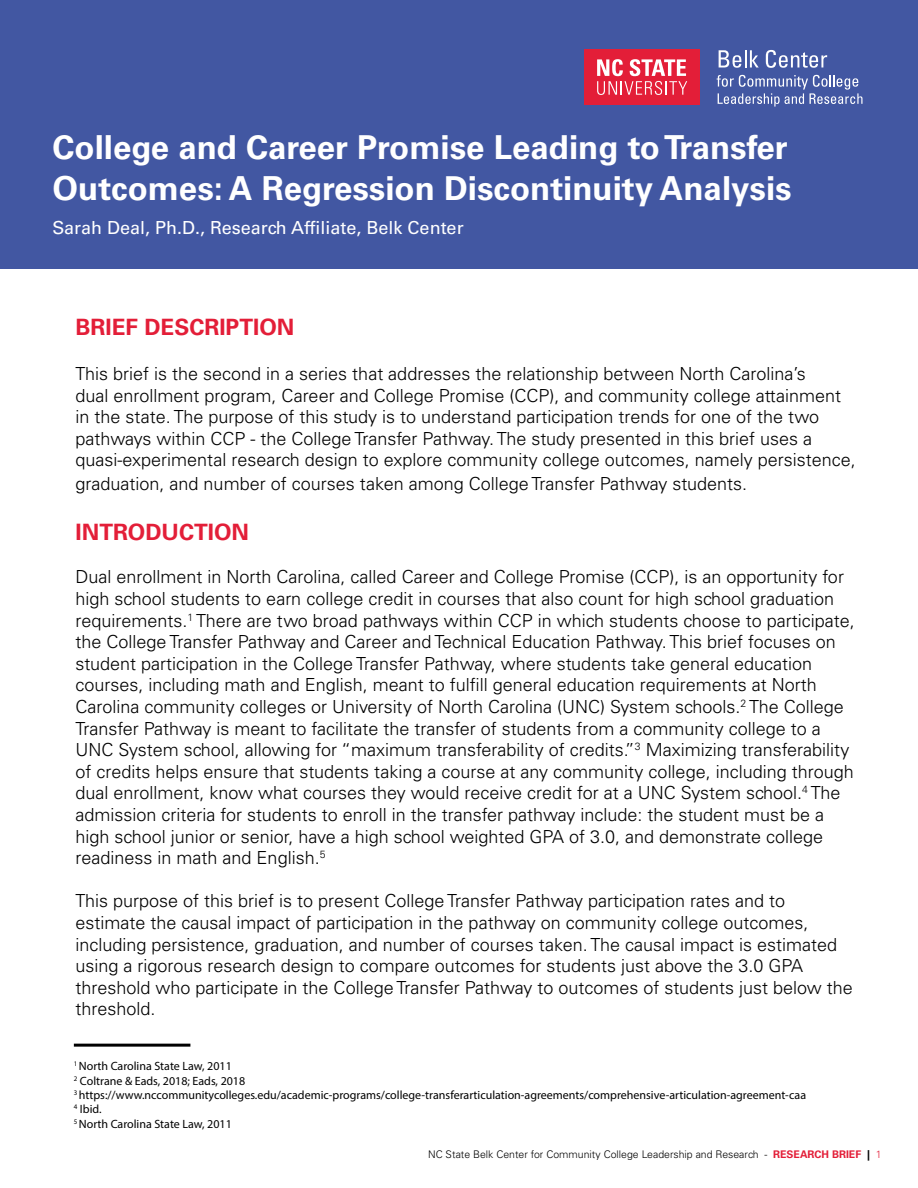
<style>
.page{position:relative;width:918px;height:1188px;background:#fff}
.page>*{position:absolute;margin:0;border:0;box-sizing:border-box;transform-origin:0 0}
.t1{font:700 33px/40.5px "Univers LT Std";color:#fff}
.t2{font:700 22.5px "Univers LT Std";color:#e31e38}
.t3{font:300 18px/21.6px "Univers LT Std";color:#000}
.t4{font:18px "Univers LT Std";color:#fff}
.t5{font:12px/14.4px "Myriad Pro";color:#000}
.t6{font:300 10.5px "Univers LT Std";color:#000}
.s1{font-weight:700;color:#e31e38}
.s2{font-weight:700}
.s3{color:#e31e38}
</style>
<div class="page">
<div style="left:0;top:0;width:918px;height:268px;background:#4257a2"></div>
<div style="left:584px;top:50px;width:115px;height:55px;background:#e31e38"></div>
<svg style="left:597px;top:59px;width:90px;height:36px"></svg>
<svg style="left:719px;top:50px;width:40px;height:18px"></svg>
<svg style="left:766px;top:50px;width:61px;height:18px"></svg>
<svg style="left:717px;top:75px;width:145px;height:32px"></svg>
<hr style="left:74px;top:1044px;width:116px;height:3px;background:#000">
<h1 class="t1" style="left:52px;top:128px;width:741px">College and Career Promise Leading to Transfer<br>Outcomes: A Regression Discontinuity Analysis</h1>
<p class="t4" style="left:52px;top:217px;width:413px">Sarah Deal, Ph.D., Research Affiliate, Belk Center</p>
<p class="t2" style="left:76px;top:314px;width:220px">BRIEF DESCRIPTION</p>
<p class="t3" style="left:76px;top:363px;width:782px">This brief is the second in a series that addresses the relationship between North Carolina’s<br>dual enrollment program, Career and College Promise (CCP), and community college attainment in the state. The purpose of this study is to understand participation trends for one of the two pathways within CCP - the College Transfer Pathway. The study presented in this brief uses a quasi-experimental research design to explore community college outcomes, namely persistence,</p>
<p class="t3" style="left:76px;top:473px;width:673px">graduation, and number of courses taken among College Transfer Pathway students.</p>
<p class="t2" style="left:76px;top:519px;width:175px">INTRODUCTION</p>
<p class="t3" style="left:76px;top:566px;width:781px">Dual enrollment in North Carolina, called Career and College Promise (CCP), is an opportunity for high school students to earn college credit in courses that also count for high school graduation requirements.<sup>1</sup> There are two broad pathways within CCP in which students choose to participate, the College Transfer Pathway and Career and Technical Education Pathway. This brief focuses on student participation in the College Transfer Pathway, where students take general education courses, including math and English, meant to fulfill general education requirements at North Carolina community colleges or University of North Carolina (UNC) System schools.<sup>2</sup> The College Transfer Pathway is meant to facilitate the transfer of students from a community college to a UNC System school, allowing for “maximum transferability of credits.”<sup>3</sup> Maximizing transferability of credits helps ensure that students taking a course at any community college, including through dual enrollment, know what courses they would receive credit for at a UNC System school.<sup>4</sup> The admission criteria for students to enroll in the transfer pathway include: the student must be a high school junior or senior, have a high school weighted GPA of 3.0, and demonstrate college readiness in math and English.<sup>5</sup></p>
<p class="t3" style="left:76px;top:890px;width:779px">This purpose of this brief is to present College Transfer Pathway participation rates and to estimate the causal impact of participation in the pathway on community college outcomes, including persistence, graduation, and number of courses taken. The causal impact is estimated using a rigorous research design to compare outcomes for students just above the 3.0 GPA threshold who participate in the College Transfer Pathway to outcomes of students just below the threshold.</p>
<p class="t5" style="left:74px;top:1059px;width:734px"><sup>1</sup> North Carolina State Law, 2011<br><sup>2</sup> Coltrane &amp; Eads, 2018; Eads, 2018<br><sup>3</sup> https://www.nccommunitycolleges.edu/academic-programs/college-transferarticulation-agreements/comprehensive-articulation-agreement-caa <sup>4</sup> Ibid.<br><sup>5</sup> North Carolina State Law, 2011</p>
<p class="t6" style="left:428px;top:1148px;width:455px">NC State Belk Center for Community College Leadership and Research - <span class="s1">RESEARCH BRIEF</span> <span class="s2">|</span> <span class="s3">1</span></p>
</div>
